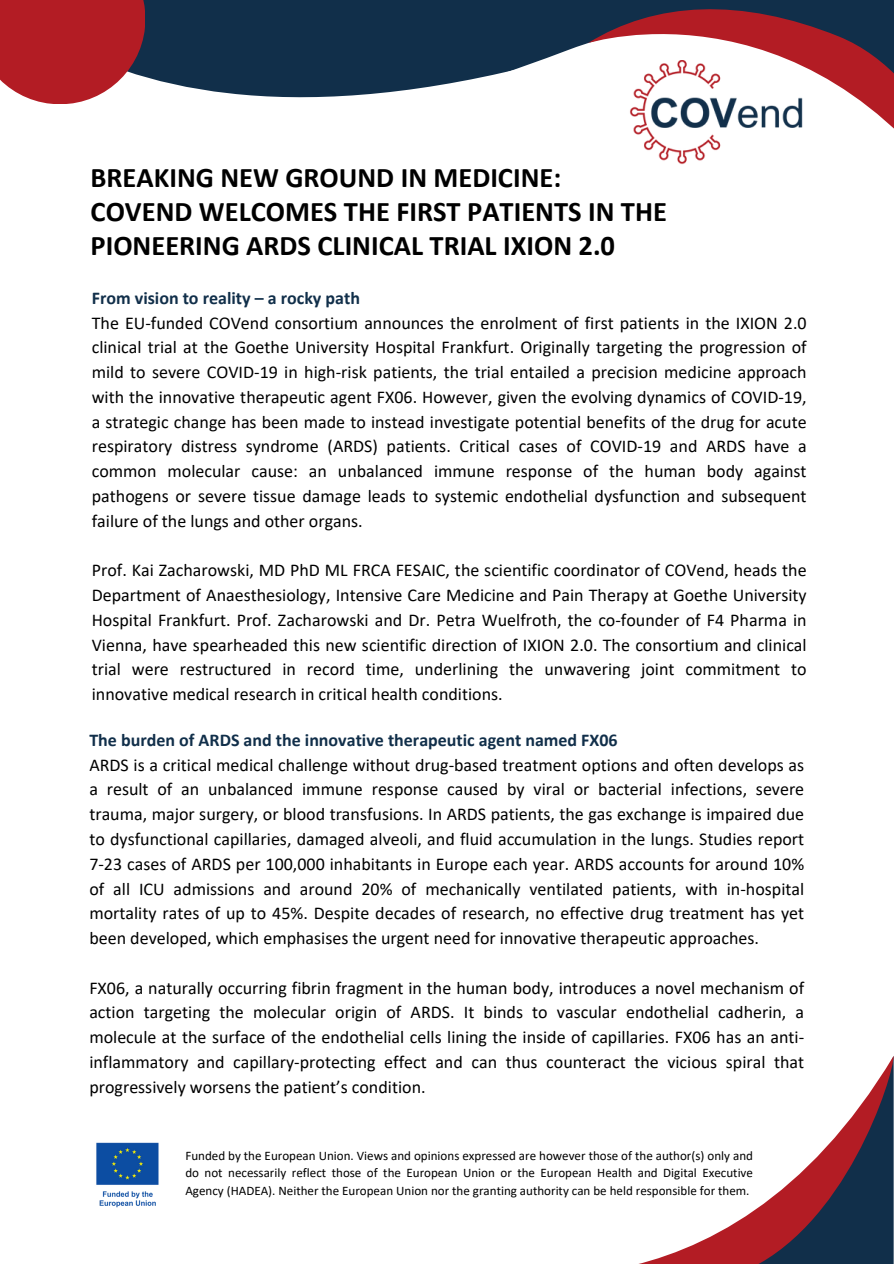
<style>
.page{position:relative;width:894px;height:1264px;background:#fff}
.page>*{position:absolute;margin:0;border:0;box-sizing:border-box;transform-origin:0 0}
.t1{font:700 28.5px/33.8px "Calibri";color:#000}
.t2{font:18px/24.8px "Calibri";color:#000}
.t3{font:13.05px/17.4px "Calibri";color:#000;text-align:justify}
.s1{font-weight:700;color:#112f4a}
</style>
<div class="page">
<svg style="left:741px;top:0;width:152px;height:128px"></svg>
<svg style="left:525px;top:0;width:216px;height:66px"></svg>
<svg style="left:145px;top:0;width:380px;height:98px;background:#28435b"></svg>
<img style="left:627px;top:60px;width:179px;height:105px">
<div style="left:0;top:0;width:145px;height:104px;background:#b31c24"></div>
<svg style="left:642px;top:1057px;width:251px;height:206px"></svg>
<img style="left:96px;top:1142px;width:63px;height:66px">
<h1 class="t1" style="left:90px;top:163px;width:577px">BREAKING NEW GROUND IN MEDICINE:<br>COVEND WELCOMES THE FIRST PATIENTS IN THE<br>PIONEERING ARDS CLINICAL TRIAL IXION 2.0</h1>
<h2 class="t2" style="left:92px;top:287px;width:716px"><span class="s1">From vision to reality – a rocky path<br></span>The EU-funded COVend consortium announces the enrolment of first patients in the IXION 2.0 clinical trial at the Goethe University Hospital Frankfurt. Originally targeting the progression of mild to severe COVID-19 in high-risk patients, the trial entailed a precision medicine approach with the innovative therapeutic agent FX06. However, given the evolving dynamics of COVID-19, a strategic change has been made to instead investigate potential benefits of the drug for acute respiratory distress syndrome (ARDS) patients. Critical cases of COVID-19 and ARDS have a common molecular cause: an unbalanced immune response of the human body against pathogens or severe tissue damage leads to systemic endothelial dysfunction and subsequent failure of the lungs and other organs.</h2>
<h2 class="t2" style="left:92px;top:559px;width:716px;text-align:justify">Prof. Kai Zacharowski, MD PhD ML FRCA FESAIC, the scientific coordinator of COVend, heads the Department of Anaesthesiology, Intensive Care Medicine and Pain Therapy at Goethe University Hospital Frankfurt. Prof. Zacharowski and Dr. Petra Wuelfroth, the co-founder of F4 Pharma in Vienna, have spearheaded this new scientific direction of IXION 2.0. The consortium and clinical trial were restructured in record time, underlining the unwavering joint commitment to innovative medical research in critical health conditions.</h2>
<p class="t2" style="left:89px;top:729px;width:716px"><span class="s1">The burden of ARDS and the innovative therapeutic agent named FX06<br></span>ARDS is a critical medical challenge without drug-based treatment options and often develops as a result of an unbalanced immune response caused by viral or bacterial infections, severe trauma, major surgery, or blood transfusions. In ARDS patients, the gas exchange is impaired due to dysfunctional capillaries, damaged alveoli, and fluid accumulation in the lungs. Studies report 7-23 cases of ARDS per 100,000 inhabitants in Europe each year. ARDS accounts for around 10% of all ICU admissions and around 20% of mechanically ventilated patients, with in-hospital mortality rates of up to 45%. Despite decades of research, no effective drug treatment has yet been developed, which emphasises the urgent need for innovative therapeutic approaches.</p>
<p class="t2" style="left:89px;top:976px;width:716px;text-align:justify">FX06, a naturally occurring fibrin fragment in the human body, introduces a novel mechanism of action targeting the molecular origin of ARDS. It binds to vascular endothelial cadherin, a molecule at the surface of the endothelial cells lining the inside of capillaries. FX06 has an anti&shy;inflammatory and capillary-protecting effect and can thus counteract the vicious spiral that progressively worsens the patient’s condition.</p>
<p class="t3" style="left:185px;top:1148px;width:569px">Funded by the European Union. Views and opinions expressed are however those of the author(s) only and do not necessarily reflect those of the European Union or the European Health and Digital Executive Agency (HADEA). Neither the European Union nor the granting authority can be held responsible for them.</p>
</div>
